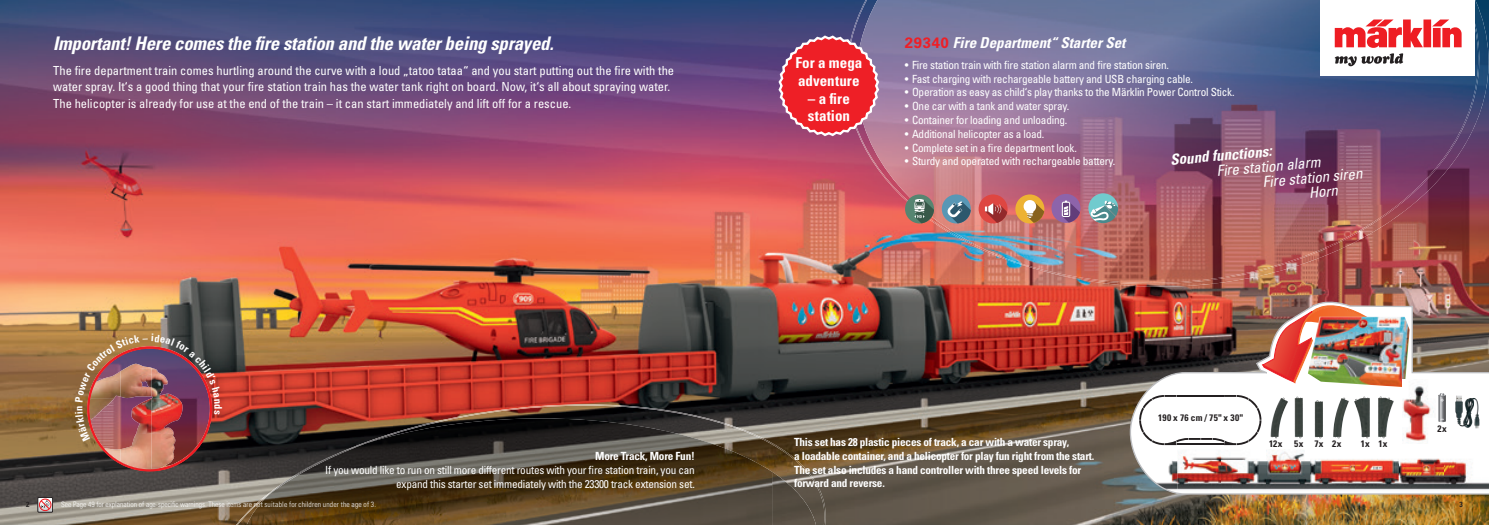
<style>
.page{position:relative;width:1489px;height:525px;background:#fff}
.page>*{position:absolute;margin:0;border:0;box-sizing:border-box;transform-origin:0 0}
.t1{font:italic 700 condensed 18.75px "Univers";letter-spacing:-.01em;color:#fff}
.t2{font:italic 700 condensed 15px "Univers LT Std";color:#fff}
.t3{font:italic condensed 15px "Univers LT Std";color:#fff}
.t4{font:700 condensed 15px/17.5px "Univers";letter-spacing:.005em;color:#fff}
.t5{font:condensed 12.5px/16.2px "Univers";color:#fff}
.t6{font:condensed 11.25px/13.8px "Univers";letter-spacing:-.02em;color:#fff;text-align:right}
.t7{font:700 condensed 11.25px/13.8px "Univers";letter-spacing:-.02em;color:#fff}
.t8{font:700 condensed 9.38px "Univers";letter-spacing:.035em;color:#231f20}
.t9{font:300 condensed 7.5px "Univers";color:#fff}
.t10{font:700 condensed 7.5px "Univers";color:#231f20}
.s1{font-style:normal;font-stretch:normal;color:#ee1f26}
</style>
<div class="page">
<img style="left:0;top:0;width:1488px;height:524px">
<img style="left:1128px;top:300px;width:360px;height:195px">
<svg style="left:1262px;top:305px;width:118px;height:77px"></svg>
<img style="left:1307px;top:316px;width:102px;height:71px">
<svg style="left:1139px;top:395px;width:122px;height:50px"></svg>
<svg style="left:1337px;top:397px;width:6px;height:11px"></svg>
<svg style="left:1353px;top:396px;width:10px;height:11px"></svg>
<svg style="left:1377px;top:396px;width:2px;height:11px"></svg>
<svg style="left:1314px;top:400px;width:3px;height:13px"></svg>
<svg style="left:1294px;top:396px;width:2px;height:15px"></svg>
<svg style="left:1277px;top:397px;width:6px;height:8px"></svg>
<img style="left:1401px;top:379px;width:34px;height:64px">
<svg style="left:1438px;top:393px;width:7px;height:29px"></svg>
<img style="left:1454px;top:395px;width:22px;height:33px">
<img style="left:845px;top:0;width:10px;height:177px">
<img style="left:883px;top:205px;width:23px;height:10px">
<img style="left:961px;top:246px;width:16px;height:24px">
<img style="left:404px;top:404px;width:371px;height:40px">
<img style="left:772px;top:444px;width:45px;height:40px">
<img style="left:236px;top:486px;width:11px;height:38px">
<img style="left:816px;top:484px;width:10px;height:40px">
<img style="left:855px;top:0;width:633px;height:205px">
<img style="left:917px;top:204px;width:495px;height:42px">
<img style="left:977px;top:245px;width:370px;height:41px">
<img style="left:1437px;top:0;width:43px;height:167px">
<img style="left:1393px;top:165px;width:45px;height:44px">
<img style="left:1333px;top:207px;width:61px;height:37px">
<img style="left:999px;top:243px;width:338px;height:41px">
<img style="left:334px;top:418px;width:438px;height:106px">
<img style="left:247px;top:454px;width:87px;height:70px">
<img style="left:772px;top:471px;width:44px;height:53px">
<img style="left:269px;top:443px;width:98px;height:51px">
<svg style="left:777px;top:34px;width:103px;height:103px;background:#d13f50"></svg>
<div style="left:1051px;top:194px;width:29px;height:29px;background:#8d64aa;border-radius:50%"></div>
<svg style="left:1061px;top:200px;width:18px;height:22px"></svg>
<div style="left:1015px;top:194px;width:29px;height:29px;background:#edb233;border-radius:50%"></div>
<svg style="left:1023px;top:200px;width:21px;height:23px"></svg>
<div style="left:978px;top:194px;width:29px;height:29px;background:#de4641;border-radius:50%"></div>
<svg style="left:984px;top:203px;width:23px;height:20px"></svg>
<svg style="left:941px;top:194px;width:29px;height:29px"></svg>
<svg style="left:947px;top:201px;width:23px;height:22px"></svg>
<div style="left:905px;top:194px;width:29px;height:29px;background:#568571;border-radius:50%"></div>
<svg style="left:914px;top:199px;width:20px;height:24px"></svg>
<svg style="left:1088px;top:193px;width:30px;height:30px"></svg>
<svg style="left:38px;top:497px;width:15px;height:15px"></svg>
<div style="left:1320px;top:0;width:154px;height:76px;background:#fff"></div>
<svg style="left:1334px;top:20px;width:127px;height:46px"></svg>
<img style="left:75px;top:334px;width:147px;height:137px">
<h1 class="t1" style="left:53px;top:32px;width:502px">Important! Here comes the fire station and the water being sprayed.</h1>
<p class="t5" style="left:53px;top:62px;width:622px">The fire department train comes hurtling around the curve with a loud „tatoo tataa“ and you start putting out the fire with the water spray. It‘s a good thing that your fire station train has the water tank right on board. Now, it‘s all about spraying water.<br>The helicopter is already for use at the end of the train – it can start immediately and lift off for a rescue.</p>
<p class="t7" style="left:595px;top:449px;width:101px">More Track, More Fun!</p>
<p class="t6" style="left:325px;top:462px;width:371px">If you would like to run on still more different routes with your fire station train, you can expand this starter set immediately with the 23300 track extension set.</p>
<h2 class="t4" style="left:795px;top:54px;width:68px">For a mega adventure</h2>
<h2 class="t4" style="left:807px;top:89px;width:44px">– a fire station</h2>
<h2 class="t2" style="left:904px;top:33px;width:222px"><span class="s1">29340</span> Fire Department“ Starter Set</h2>
<p class="t6" style="left:904px;top:58px;width:266px">• Fire station train with fire station alarm and fire station siren.</p>
<p class="t6" style="left:904px;top:71px;width:290px">• Fast charging with rechargeable battery and USB charging cable.</p>
<p class="t6" style="left:904px;top:85px;width:331px">• Operation as easy as child‘s play thanks to the Märklin Power Control Stick.</p>
<p class="t6" style="left:904px;top:99px;width:166px">• One car with a tank and water spray.</p>
<p class="t6" style="left:904px;top:113px;width:164px">• Container for loading and unloading.</p>
<p class="t6" style="left:904px;top:126px;width:141px">• Additional helicopter as a load.</p>
<p class="t6" style="left:904px;top:140px;width:173px">• Complete set in a fire department look.</p>
<p class="t6" style="left:904px;top:154px;width:212px">• Sturdy and operated with rechargeable battery.</p>
<h2 class="t2" style="left:1169px;top:150px;width:103px;rotate:-5deg">Sound functions:</h2>
<h2 class="t3" style="left:1215px;top:161px;width:106px;rotate:-5deg">Fire station alarm</h2>
<h2 class="t3" style="left:1261px;top:172px;width:101px;rotate:-5deg">Fire station siren</h2>
<h2 class="t3" style="left:1307px;top:183px;width:31px;rotate:-5deg">Horn</h2>
<p class="t7" style="left:794px;top:434px;width:301px">This set has 28 plastic pieces of track, a car with a water spray,<br>a loadable container, and a helicopter for play fun right from the start.<br>The set also includes a hand controller with three speed levels for forward and reverse.</p>
<p class="t8" style="left:1157px;top:411px;width:86px">190 x 76 cm / 75" x 30"</p>
<p class="t8" style="left:1268px;top:438px;width:74px">12x 5x 7x 2x</p>
<p class="t8" style="left:1360px;top:438px;width:28px">1x 1x</p>
<p class="t8" style="left:1437px;top:423px;width:11px">2x</p>
<p class="t9" style="left:61px;top:499px;width:316px">See Page 49 for explanation of age-specific warnings. These items are not suitable for children under the age of 3.</p>
<p class="t10" style="left:26px;top:499px;width:5px">2</p>
<p class="t10" style="left:1459px;top:499px;width:5px">3</p>
</div>
